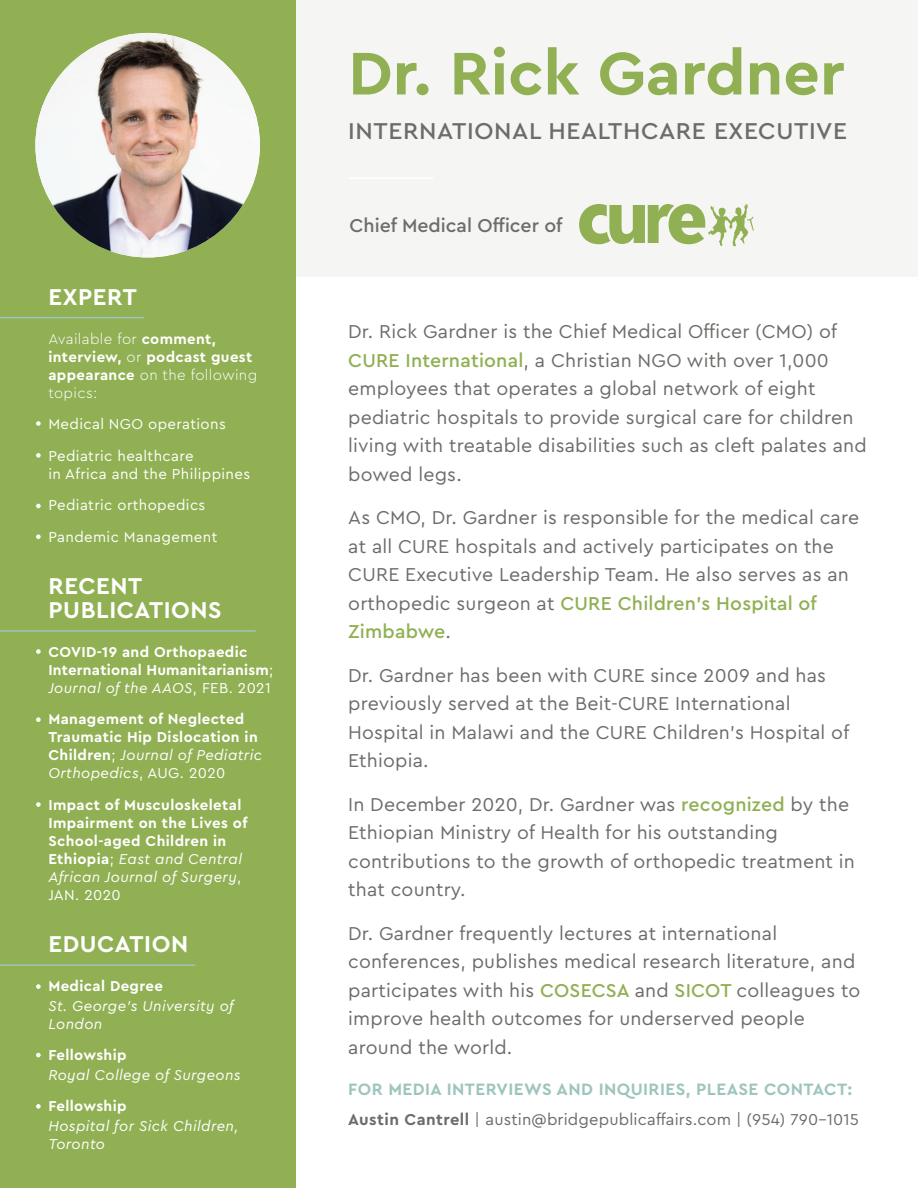
<style>
.page{position:relative;width:918px;height:1188px;background:#fff}
.page>*{position:absolute;margin:0;border:0;box-sizing:border-box;transform-origin:0 0}
.t1{font:700 63px "Cera Pro";color:#90b053}
.t2{font:700 24px/24px "Cera Pro";letter-spacing:.025em;color:#fff}
.t3{font:500 24px "Cera Pro";letter-spacing:.025em;color:#6e6c69}
.t4{font:19.5px/28.5px "Cera Pro";letter-spacing:.01em;color:#6e6c69}
.t5{font:500 19.5px "Cera Pro";color:#6e6c69}
.t6{font:700 17.25px "Cera Pro";letter-spacing:.025em;color:#9ec5bd}
.t7{font:16.5px "Cera Pro";letter-spacing:.01em;color:#6e6c69}
.t8{font:700 15px/18px "Cera Pro";letter-spacing:.025em;color:#fff}
.t9{font:15px/31.5px "Cera Pro";letter-spacing:.025em;color:#fff}
.t10{font:italic 15px/18px "Cera Pro";letter-spacing:.025em;color:#fff}
.s1{font-weight:300}
.s2{font-weight:400}
.s3{font-weight:400;font-style:italic}
.s4{font-weight:500;color:#90b053}
.s5{font-weight:700}
</style>
<div class="page">
<div style="left:8px;top:0;width:910px;height:276px;background:#f5f6f3"></div>
<svg style="left:579px;top:204px;width:175px;height:42px"></svg>
<div style="left:0;top:0;width:295px;height:1188px;background:#90b053"></div>
<img style="left:35px;top:33px;width:225px;height:224px;border-radius:112px">
<hr style="left:350px;top:177px;width:84px;height:2px;background:#fff">
<hr style="left:0;top:317px;width:144px;height:1px;background:#9ec5bd">
<hr style="left:0;top:630px;width:256px;height:2px;background:#9ec5bd">
<hr style="left:0;top:964px;width:195px;height:2px;background:#9ec5bd">
<svg style="left:36px;top:421px;width:5px;height:5px"></svg>
<svg style="left:36px;top:453px;width:5px;height:5px"></svg>
<svg style="left:36px;top:504px;width:5px;height:4px"></svg>
<svg style="left:36px;top:534px;width:5px;height:5px"></svg>
<svg style="left:36px;top:649px;width:5px;height:5px"></svg>
<svg style="left:36px;top:984px;width:5px;height:5px"></svg>
<svg style="left:36px;top:1053px;width:5px;height:4px"></svg>
<svg style="left:36px;top:1104px;width:5px;height:5px"></svg>
<svg style="left:36px;top:717px;width:5px;height:5px"></svg>
<svg style="left:36px;top:802px;width:5px;height:5px"></svg>
<p class="t2" style="left:48px;top:284px;width:90px">EXPERT</p>
<p class="t8" style="left:48px;top:329px;width:210px"><span class="s1">Available for</span> comment, interview, <span class="s1">or</span> podcast guest appearance <span class="s1">on the following topics:</span></p>
<p class="t9" style="left:48px;top:408px;width:179px">Medical NGO operations<br>Pediatric healthcare</p>
<p class="t9" style="left:48px;top:457px;width:203px">in Africa and the Philippines<br>Pediatric orthopedics<br>Pandemic Management</p>
<p class="t2" style="left:48px;top:573px;width:175px">RECENT<br>PUBLICATIONS</p>
<p class="t8" style="left:48px;top:642px;width:226px">COVID-19 and Orthopaedic<br>International Humanitarianism<span class="s2">;<br></span><span class="s3">Journal of the AAOS</span><span class="s2">, FEB. 2021</span></p>
<p class="t8" style="left:48px;top:709px;width:215px">Management of Neglected<br>Traumatic Hip Dislocation in<br>Children<span class="s2">;</span> <span class="s3">Journal of Pediatric<br>Orthopedics</span><span class="s2">, AUG. 2020</span></p>
<p class="t8" style="left:48px;top:795px;width:201px">Impact of Musculoskeletal<br>Impairment on the Lives of<br>School-aged Children in<br>Ethiopia<span class="s2">;</span> <span class="s3">East and Central<br>African Journal of Surgery</span><span class="s2">,<br>JAN. 2020</span></p>
<p class="t2" style="left:48px;top:931px;width:141px">EDUCATION</p>
<p class="t8" style="left:48px;top:976px;width:116px">Medical Degree</p>
<p class="t10" style="left:48px;top:996px;width:187px">St. George’s University of<br>London</p>
<p class="t8" style="left:48px;top:1045px;width:80px">Fellowship</p>
<p class="t10" style="left:48px;top:1065px;width:194px">Royal College of Surgeons</p>
<p class="t8" style="left:48px;top:1096px;width:80px">Fellowship</p>
<p class="t10" style="left:48px;top:1116px;width:192px">Hospital for Sick Children,<br>Toronto</p>
<h1 class="t1" style="left:348px;top:31px;width:498px">Dr. Rick Gardner</h1>
<p class="t3" style="left:348px;top:115px;width:500px">INTERNATIONAL HEALTHCARE EXECUTIVE</p>
<p class="t5" style="left:350px;top:213px;width:215px">Chief Medical Officer of</p>
<p class="t4" style="left:348px;top:316px;width:520px">Dr. Rick Gardner is the Chief Medical Officer (CMO) of <span class="s4">CURE International</span>, a Christian NGO with over 1,000 employees that operates a global network of eight pediatric hospitals to provide surgical care for children living with treatable disabilities such as cleft palates and bowed legs.</p>
<p class="t4" style="left:348px;top:503px;width:513px">As CMO, Dr. Gardner is responsible for the medical care at all CURE hospitals and actively participates on the CURE Executive Leadership Team. He also serves as an orthopedic surgeon at <span class="s4">CURE Children’s Hospital of Zimbabwe</span>.</p>
<p class="t4" style="left:348px;top:660px;width:502px">Dr. Gardner has been with CURE since 2009 and has previously served at the Beit-CURE International Hospital in Malawi and the CURE Children’s Hospital of Ethiopia.</p>
<p class="t4" style="left:348px;top:789px;width:508px">In December 2020, Dr. Gardner was <span class="s4">recognized</span> by the Ethiopian Ministry of Health for his outstanding contributions to the growth of orthopedic treatment in that country.</p>
<p class="t4" style="left:348px;top:918px;width:514px">Dr. Gardner frequently lectures at international conferences, publishes medical research literature, and participates with his <span class="s4">COSECSA</span> and <span class="s4">SICOT</span> colleagues to improve health outcomes for underserved people around the world.</p>
<p class="t6" style="left:348px;top:1078px;width:505px">FOR MEDIA INTERVIEWS AND INQUIRIES, PLEASE CONTACT:</p>
<p class="t7" style="left:348px;top:1109px;width:512px"><span class="s5">Austin Cantrell</span> | austin@bridgepublicaffairs.com | (954) 790–1015</p>
</div>
